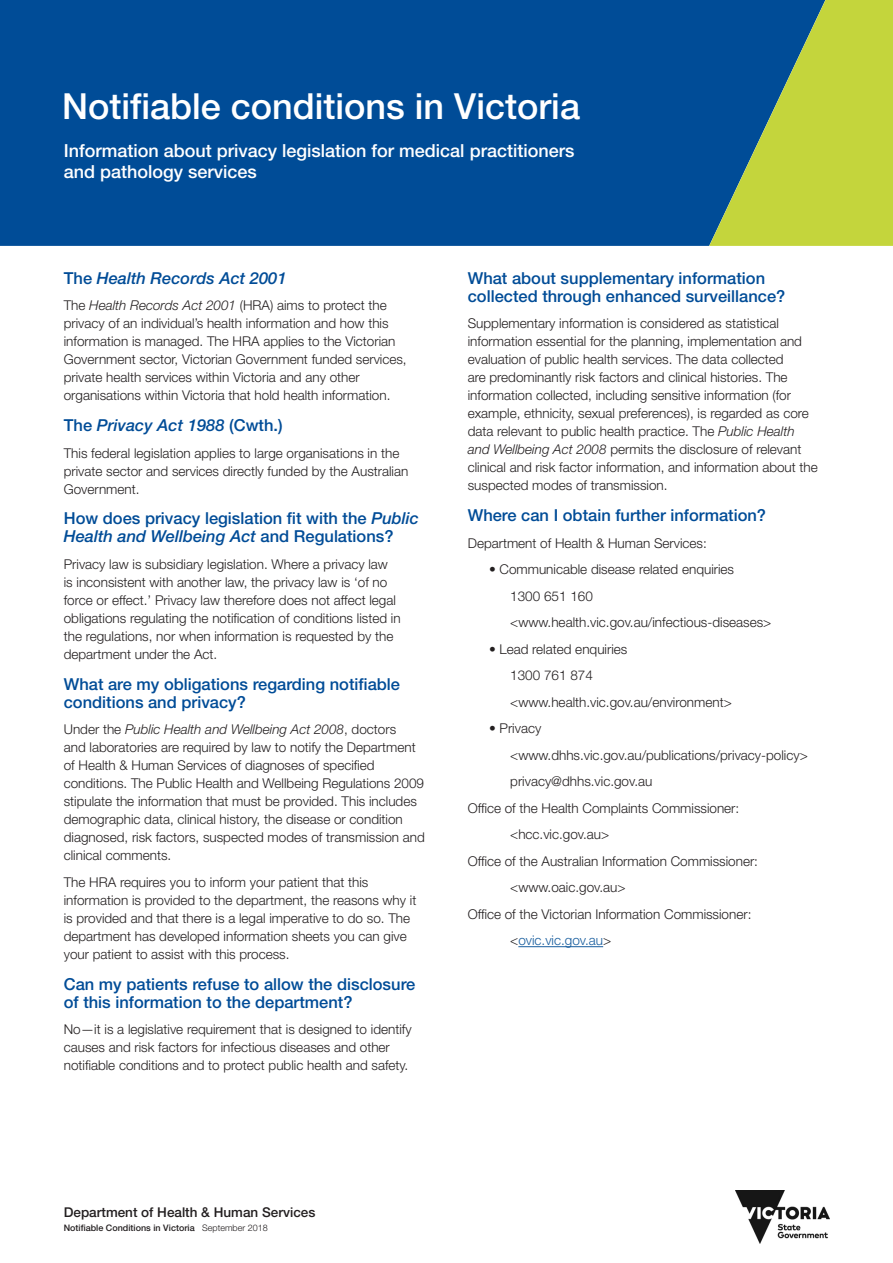
<style>
.page{position:relative;width:893px;height:1263px;background:#fff}
.page>*{position:absolute;margin:0;border:0;box-sizing:border-box;transform-origin:0 0}
.Question{font:500 36px "Helvetica Neue LT Std";color:#fff}
.Question-2{font:500 18px/21px "Helvetica Neue LT Std";color:#fff}
.ParagraphHeading{font:500 16.5px/18px "Helvetica Neue LT Std";color:#004c97}
.ParagraphHeading-2{font:italic 500 16.5px "Helvetica Neue LT Std";color:#004c97}
.t1{font:300 13.5px/18px "Helvetica Neue LT Std";color:#231f20}
.Question-3{font:500 13.5px "Helvetica Neue LT Std";color:#231f20}
.t2{font:300 13.5px "Helvetica Neue LT Std";color:#175d9e}
.Question-4{font:500 9px "Helvetica Neue LT Std";color:#231f20}
.s1{font-style:normal}
.s2{font-style:italic}
.s3{color:#231f20}
.s4{font-weight:300}
</style>
<div class="page">
<div style="left:0;top:0;width:709px;height:246px;background:#004c97"></div>
<svg style="left:709px;top:0;width:184px;height:246px;background:#86a959"></svg>
<hr style="left:518px;top:946px;width:85px;height:1px;background:#175d9e">
<img style="left:736px;top:1191px;width:93px;height:53px">
<p class="Question" style="left:62px;top:85px;width:519px">Notifiable conditions in Victoria</p>
<p class="Question-2" style="left:64px;top:140px;width:512px">Information about privacy legislation for medical practitioners and pathology services</p>
<p class="ParagraphHeading-2" style="left:64px;top:268px;width:224px"><span class="s1">The</span> Health Records Act 2001</p>
<p class="t1" style="left:64px;top:296px;width:344px">The <span class="s2">Health Records Act 2001</span> (HRA) aims to protect the privacy of an individual’s health information and how this information is managed. The HRA applies to the Victorian Government sector, Victorian Government funded services, private health services within Victoria and any other organisations within Victoria that hold health information.</p>
<p class="ParagraphHeading-2" style="left:64px;top:416px;width:220px"><span class="s1">The</span> Privacy Act 1988 <span class="s1">(Cwth.)</span></p>
<p class="t1" style="left:64px;top:444px;width:346px">This federal legislation applies to large organisations in the private sector and services directly funded by the Australian<br>Government.</p>
<p class="ParagraphHeading" style="left:64px;top:509px;width:357px">How does privacy legislation fit with the <span class="s2">Public<br>Health and Wellbeing Act</span> and Regulations?</p>
<p class="t1" style="left:64px;top:555px;width:338px">Privacy law is subsidiary legislation. Where a privacy law<br>is inconsistent with another law, the privacy law is ‘of no force or effect.’ Privacy law therefore does not affect legal obligations regulating the notification of conditions listed in the regulations, nor when information is requested by the department under the Act.</p>
<p class="ParagraphHeading" style="left:64px;top:675px;width:338px">What are my obligations regarding notifiable conditions and privacy?</p>
<p class="t1" style="left:64px;top:720px;width:363px">Under the <span class="s2">Public Health and Wellbeing Act 2008</span>, doctors<br>and laboratories are required by law to notify the Department of Health &amp; Human Services of diagnoses of specified conditions. The Public Health and Wellbeing Regulations 2009 stipulate the information that must be provided. This includes demographic data, clinical history, the disease or condition diagnosed, risk factors, suspected modes of transmission and clinical comments.</p>
<p class="t1" style="left:64px;top:873px;width:354px">The HRA requires you to inform your patient that this information is provided to the department, the reasons why it is provided and that there is a legal imperative to do so. The department has developed information sheets you can give your patient to assist with this process.</p>
<p class="ParagraphHeading" style="left:64px;top:974px;width:353px">Can my patients refuse to allow the disclosure of this information to the department?</p>
<p class="t1" style="left:64px;top:1020px;width:349px">No—it is a legislative requirement that is designed to identify causes and risk factors for infectious diseases and other notifiable conditions and to protect public health and safety.</p>
<p class="ParagraphHeading" style="left:468px;top:269px;width:319px">What about supplementary information collected through enhanced surveillance?</p>
<p class="t1" style="left:468px;top:314px;width:352px">Supplementary information is considered as statistical information essential for the planning, implementation and evaluation of public health services. The data collected<br>are predominantly risk factors and clinical histories. The information collected, including sensitive information (for example, ethnicity, sexual preferences), is regarded as core data relevant to public health practice. The <span class="s2">Public Health and Wellbeing Act 2008</span> permits the disclosure of relevant clinical and risk factor information, and information about the suspected modes of transmission.</p>
<p class="ParagraphHeading" style="left:468px;top:506px;width:300px">Where can I obtain further information?</p>
<p class="t1" style="left:468px;top:534px;width:241px">Department of Health &amp; Human Services:</p>
<p class="t1" style="left:489px;top:560px;width:247px">• Communicable disease related enquiries</p>
<p class="t1" style="left:510px;top:587px;width:84px">1300 651 160</p>
<p class="t1" style="left:510px;top:613px;width:262px">&lt;www.health.vic.gov.au/infectious-diseases&gt;</p>
<p class="t1" style="left:489px;top:640px;width:140px">• Lead related enquiries</p>
<p class="t1" style="left:510px;top:666px;width:84px">1300 761 874</p>
<p class="t1" style="left:510px;top:693px;width:223px">&lt;www.health.vic.gov.au/environment&gt;</p>
<p class="t1" style="left:489px;top:719px;width:54px">• Privacy</p>
<p class="t1" style="left:510px;top:746px;width:299px">&lt;www.dhhs.vic.gov.au/publications/privacy-policy&gt;</p>
<p class="t1" style="left:510px;top:772px;width:144px">privacy@dhhs.vic.gov.au</p>
<p class="t1" style="left:468px;top:799px;width:273px">Office of the Health Complaints Commissioner:</p>
<p class="t1" style="left:510px;top:825px;width:100px">&lt;hcc.vic.gov.au&gt;</p>
<p class="t1" style="left:468px;top:852px;width:292px">Office of the Australian Information Commissioner:</p>
<p class="t1" style="left:510px;top:878px;width:117px">&lt;www.oaic.gov.au&gt;</p>
<p class="t1" style="left:468px;top:905px;width:285px">Office of the Victorian Information Commissioner:</p>
<p class="t2" style="left:510px;top:932px;width:102px"><span class="s3">&lt;</span>ovic.vic.gov.au<span class="s3">&gt;</span></p>
<p class="Question-3" style="left:64px;top:1204px;width:253px">Department of Health &amp; Human Services</p>
<p class="Question-4" style="left:64px;top:1222px;width:206px">Notifiable Conditions in Victoria <span class="s4">September 2018</span></p>
</div>
